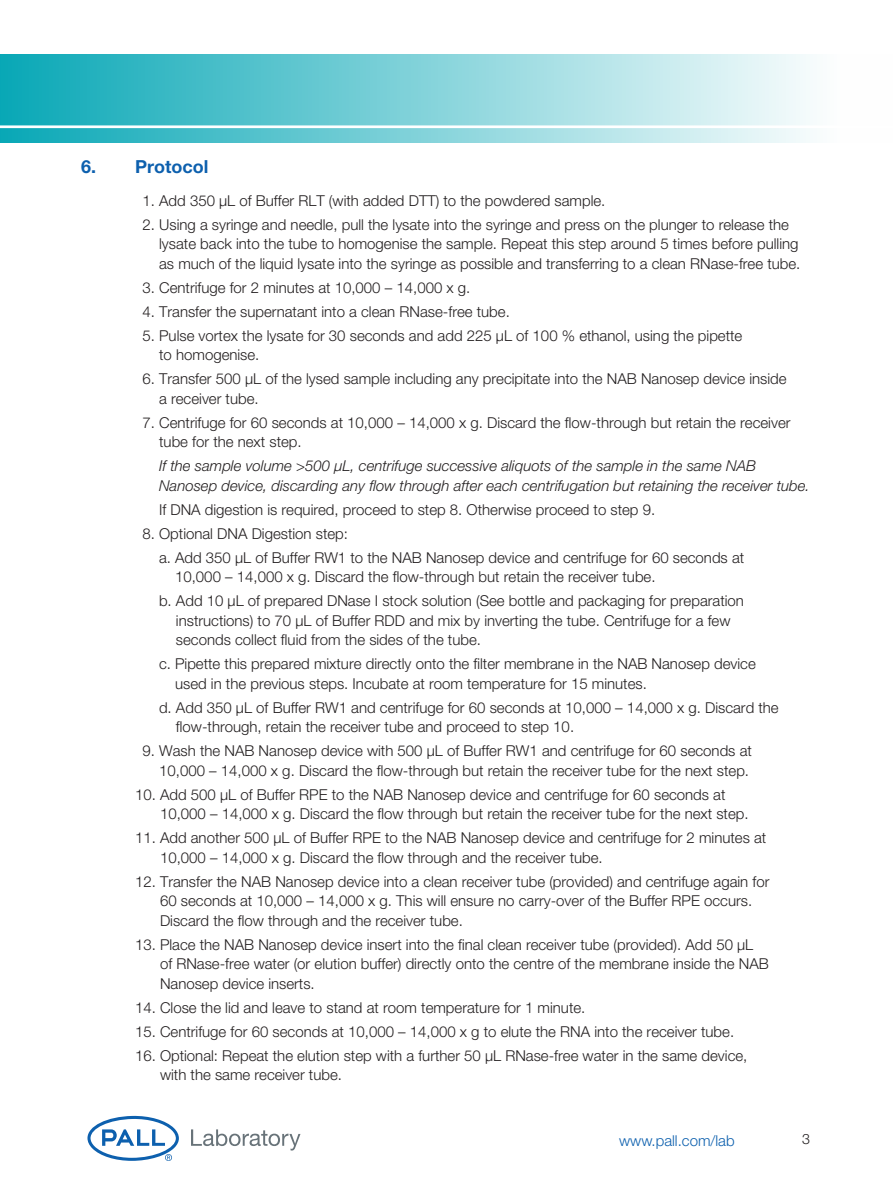
<style>
.page{position:relative;width:893px;height:1188px;background:#fff}
.page>*{position:absolute;margin:0;border:0;box-sizing:border-box;transform-origin:0 0}
.Level_1_Subhead{font:700 18px "Helvetica Neue LT Std";color:#0d60ae}
.Level_1_Body_Text{font:300 15px/19.5px "Helvetica Neue LT Std";color:#231f20}
.Level_1_Body_Text-2{font:italic 300 15px/19.5px "Helvetica Neue LT Std";color:#231f20}
.t1{font:300 15px "Helvetica Neue LT Std";color:#0d60ae}
.t2{font:300 14.25px "Helvetica Neue LT Std";color:#231f20}
</style>
<div class="page">
<svg style="left:87px;top:1116px;width:92px;height:45px"></svg>
<svg style="left:191px;top:1129px;width:109px;height:22px"></svg>
<div style="left:0;top:54px;width:893px;height:88px;background:linear-gradient(to right,#0aa8b6,#fff)"></div>
<hr style="left:0;top:125px;width:893px;height:3px;background:#fff">
<p class="Level_1_Subhead" style="left:81px;top:155px;width:129px">6. Protocol</p>
<p class="Level_1_Body_Text" style="left:142px;top:190px;width:464px">1. Add 350 µL of Buffer RLT (with added DTT) to the powdered sample.</p>
<p class="Level_1_Body_Text" style="left:159px;top:214px;width:643px;text-indent:-17px">2. Using a syringe and needle, pull the lysate into the syringe and press on the plunger to release the lysate back into the tube to homogenise the sample. Repeat this step around 5 times before pulling as much of the liquid lysate into the syringe as possible and transferring to a clean RNase-free tube.</p>
<p class="Level_1_Body_Text" style="left:142px;top:277px;width:329px">3. Centrifuge for 2 minutes at 10,000 – 14,000 x g.</p>
<p class="Level_1_Body_Text" style="left:142px;top:301px;width:369px">4. Transfer the supernatant into a clean RNase-free tube.</p>
<p class="Level_1_Body_Text" style="left:159px;top:325px;width:585px;text-indent:-17px">5. Pulse vortex the lysate for 30 seconds and add 225 µL of 100 % ethanol, using the pipette to homogenise.</p>
<p class="Level_1_Body_Text" style="left:159px;top:369px;width:629px;text-indent:-17px">6. Transfer 500 µL of the lysed sample including any precipitate into the NAB Nanosep device inside a receiver tube.</p>
<p class="Level_1_Body_Text" style="left:159px;top:412px;width:633px;text-indent:-17px">7. Centrifuge for 60 seconds at 10,000 – 14,000 x g. Discard the flow-through but retain the receiver tube for the next step.</p>
<p class="Level_1_Body_Text-2" style="left:159px;top:456px;width:652px">If the sample volume &gt;500 µL, centrifuge successive aliquots of the sample in the same NAB<br>Nanosep device, discarding any flow through after each centrifugation but retaining the receiver tube.</p>
<p class="Level_1_Body_Text" style="left:159px;top:499px;width:498px">If DNA digestion is required, proceed to step 8. Otherwise proceed to step 9.</p>
<p class="Level_1_Body_Text" style="left:142px;top:523px;width:207px">8. Optional DNA Digestion step:</p>
<p class="Level_1_Body_Text" style="left:175px;top:547px;width:571px;text-indent:-16px">a. Add 350 µL of Buffer RW1 to the NAB Nanosep device and centrifuge for 60 seconds at<br>10,000 – 14,000 x g. Discard the flow-through but retain the receiver tube.</p>
<p class="Level_1_Body_Text" style="left:176px;top:591px;width:569px;text-indent:-17px">b. Add 10 µL of prepared DNase I stock solution (See bottle and packaging for preparation instructions) to 70 µL of Buffer RDD and mix by inverting the tube. Centrifuge for a few seconds collect fluid from the sides of the tube.</p>
<p class="Level_1_Body_Text" style="left:175px;top:654px;width:582px;text-indent:-16px">c. Pipette this prepared mixture directly onto the filter membrane in the NAB Nanosep device used in the previous steps. Incubate at room temperature for 15 minutes.</p>
<p class="Level_1_Body_Text" style="left:176px;top:697px;width:604px;text-indent:-17px">d. Add 350 µL of Buffer RW1 and centrifuge for 60 seconds at 10,000 – 14,000 x g. Discard the flow-through, retain the receiver tube and proceed to step 10.</p>
<p class="Level_1_Body_Text" style="left:142px;top:741px;width:611px;text-align:right">9. Wash the NAB Nanosep device with 500 µL of Buffer RW1 and centrifuge for 60 seconds at<br>10,000 – 14,000 x g. Discard the flow-through but retain the receiver tube for the next step.</p>
<p class="Level_1_Body_Text" style="left:160px;top:784px;width:590px;text-indent:-25px">10. Add 500 µL of Buffer RPE to the NAB Nanosep device and centrifuge for 60 seconds at<br>10,000 – 14,000 x g. Discard the flow through but retain the receiver tube for the next step.</p>
<p class="Level_1_Body_Text" style="left:160px;top:828px;width:608px;text-indent:-25px">11. Add another 500 µL of Buffer RPE to the NAB Nanosep device and centrifuge for 2 minutes at<br>10,000 – 14,000 x g. Discard the flow through and the receiver tube.</p>
<p class="Level_1_Body_Text" style="left:160px;top:871px;width:611px;text-indent:-25px">12. Transfer the NAB Nanosep device into a clean receiver tube (provided) and centrifuge again for<br>60 seconds at 10,000 – 14,000 x g. This will ensure no carry-over of the Buffer RPE occurs.<br>Discard the flow through and the receiver tube.</p>
<p class="Level_1_Body_Text" style="left:160px;top:934px;width:610px;text-indent:-25px">13. Place the NAB Nanosep device insert into the final clean receiver tube (provided). Add 50 µL of RNase-free water (or elution buffer) directly onto the centre of the membrane inside the NAB<br>Nanosep device inserts.</p>
<p class="Level_1_Body_Text" style="left:135px;top:997px;width:452px">14. Close the lid and leave to stand at room temperature for 1 minute.</p>
<p class="Level_1_Body_Text" style="left:135px;top:1021px;width:601px">15. Centrifuge for 60 seconds at 10,000 – 14,000 x g to elute the RNA into the receiver tube.</p>
<p class="Level_1_Body_Text" style="left:160px;top:1045px;width:589px;text-indent:-25px">16. Optional: Repeat the elution step with a further 50 µL RNase-free water in the same device, with the same receiver tube.</p>
<p class="t1" style="left:619px;top:1132px;width:117px">www.pall.com/lab</p>
<p class="t2" style="left:802px;top:1130px;width:9px">3</p>
</div>
